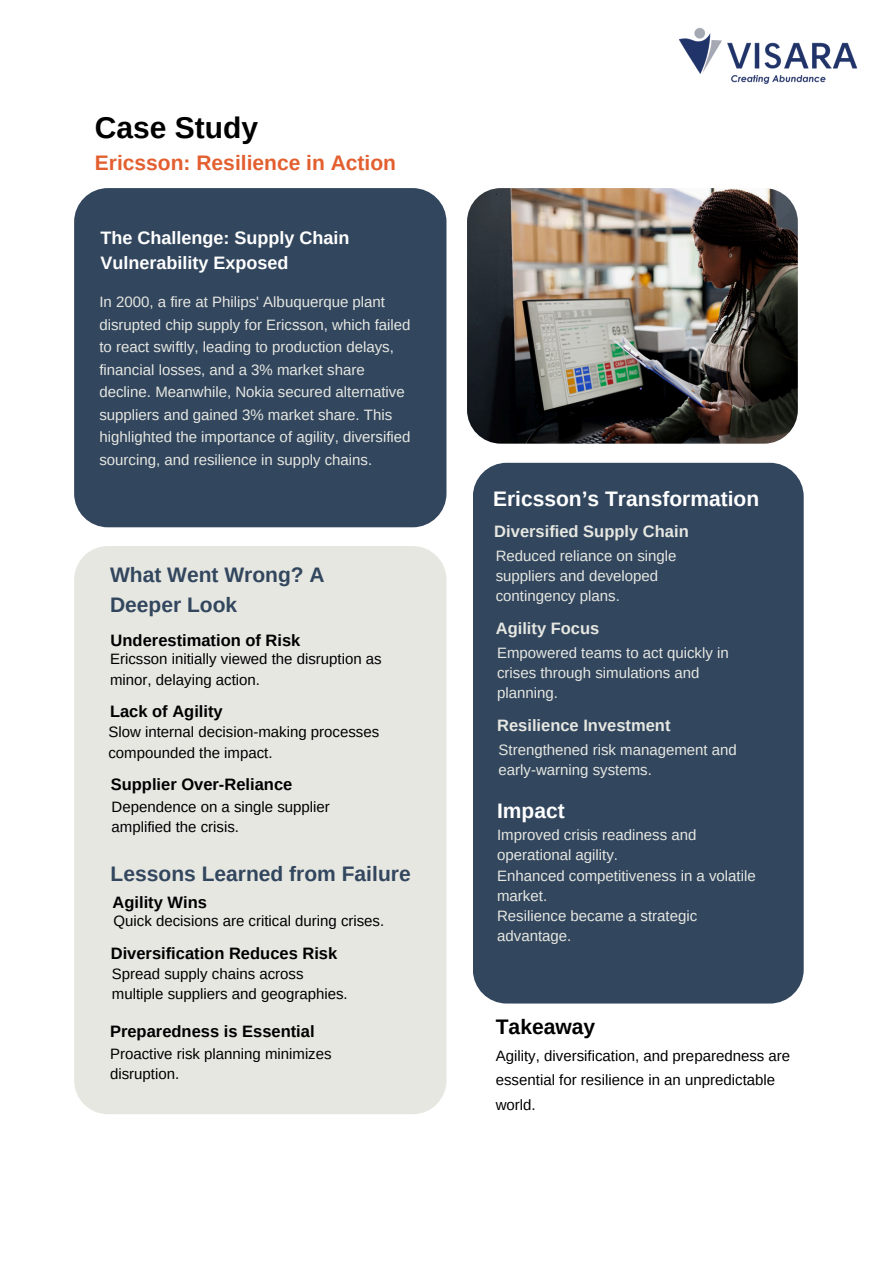
<style>
.page{position:relative;width:893px;height:1264px;background:#fff}
.page>*{position:absolute;margin:0;border:0;box-sizing:border-box;transform-origin:0 0}
.t1{font:700 30px "Arimo";color:#000}
.t2{font:700 21px/29.2px "Arimo";color:#32465e}
.t3{font:700 21px "Arimo";color:#fff}
.t4{font:700 21px "Arimo";color:#e35f2f}
.t5{font:700 21px "Arimo";color:#000}
.t6{font:700 18px/24.8px "Arimo";color:#fff}
.t7{font:700 16.5px "Arimo";color:#000}
.t8{font:700 16.5px "Arimo";color:#e6e7e1}
.t9{font:15px/20.2px "Arimo";color:#e6e7e1}
.t10{font:15px/20.2px "Arimo";color:#000}
</style>
<div class="page">
<div style="left:74px;top:546px;width:372px;height:568px;background:#e6e7e1"></div>
<div style="left:74px;top:188px;width:372px;height:339px;background:#32465e"></div>
<div style="left:472px;top:463px;width:331px;height:540px;background:#32465e"></div>
<img style="left:467px;top:188px;width:330px;height:255px">
<img style="left:679px;top:27px;width:179px;height:57px">
<h2 class="t1" style="left:95px;top:111px;width:165px">Case Study</h2>
<h3 class="t4" style="left:95px;top:151px;width:302px">Ericsson: Resilience in Action</h3>
<p class="t6" style="left:100px;top:225px;width:250px">The Challenge: Supply Chain<br>Vulnerability Exposed</p>
<h3 class="t9" style="left:99px;top:291px;width:312px;line-height:22.5px">In 2000, a fire at Philips' Albuquerque plant disrupted chip supply for Ericsson, which failed to react swiftly, leading to production delays, financial losses, and a 3% market share decline. Meanwhile, Nokia secured alternative suppliers and gained 3% market share. This highlighted the importance of agility, diversified sourcing, and resilience in supply chains.</h3>
<p class="t2" style="left:110px;top:560px;width:216px">What Went Wrong? A<br>Deeper Look</p>
<h2 class="t7" style="left:111px;top:631px;width:191px">Underestimation of Risk</h2>
<h2 class="t10" style="left:110px;top:649px;width:273px">Ericsson initially viewed the disruption as minor, delaying action.</h2>
<h3 class="t7" style="left:110px;top:702px;width:114px">Lack of Agility</h3>
<h3 class="t10" style="left:108px;top:722px;width:272px">Slow internal decision-making processes compounded the impact.</h3>
<p class="t10" style="left:111px;top:796px;width:220px">Dependence on a single supplier amplified the crisis.</p>
<p class="t7" style="left:111px;top:775px;width:183px">Supplier Over-Reliance</p>
<h3 class="t2" style="left:111px;top:859px;width:301px">Lessons Learned from Failure</h3>
<p class="t7" style="left:112px;top:893px;width:96px">Agility Wins</p>
<p class="t10" style="left:113px;top:910px;width:272px">Quick decisions are critical during crises.</p>
<p class="t7" style="left:111px;top:943px;width:228px">Diversification Reduces Risk</p>
<h3 class="t10" style="left:112px;top:963px;width:237px">Spread supply chains across multiple suppliers and geographies.</h3>
<h3 class="t7" style="left:110px;top:1021px;width:206px">Preparedness is Essential</h3>
<p class="t10" style="left:110px;top:1043px;width:223px">Proactive risk planning minimizes disruption.</p>
<h2 class="t3" style="left:493px;top:486px;width:267px">Ericsson’s Transformation</h2>
<p class="t8" style="left:494px;top:521px;width:196px">Diversified Supply Chain</p>
<p class="t9" style="left:495px;top:545px;width:182px">Reduced reliance on single suppliers and developed contingency plans.</p>
<h3 class="t8" style="left:495px;top:619px;width:105px">Agility Focus</h3>
<p class="t9" style="left:497px;top:642px;width:233px">Empowered teams to act quickly in crises through simulations and planning.</p>
<p class="t8" style="left:497px;top:716px;width:175px">Resilience Investment</p>
<h2 class="t9" style="left:498px;top:739px;width:240px">Strengthened risk management and early-warning systems.</h2>
<p class="t3" style="left:497px;top:799px;width:69px">Impact</p>
<p class="t9" style="left:497px;top:824px;width:201px">Improved crisis readiness and operational agility.</p>
<h2 class="t9" style="left:497px;top:865px;width:260px">Enhanced competitiveness in a volatile market.</h2>
<h3 class="t9" style="left:497px;top:905px;width:202px">Resilience became a strategic advantage.</h3>
<h1 class="t5" style="left:495px;top:1015px;width:101px">Takeaway</h1>
<h3 class="t10" style="left:495px;top:1042px;width:296px;line-height:24.8px">Agility, diversification, and preparedness are essential for resilience in an unpredictable world.</h3>
</div>
